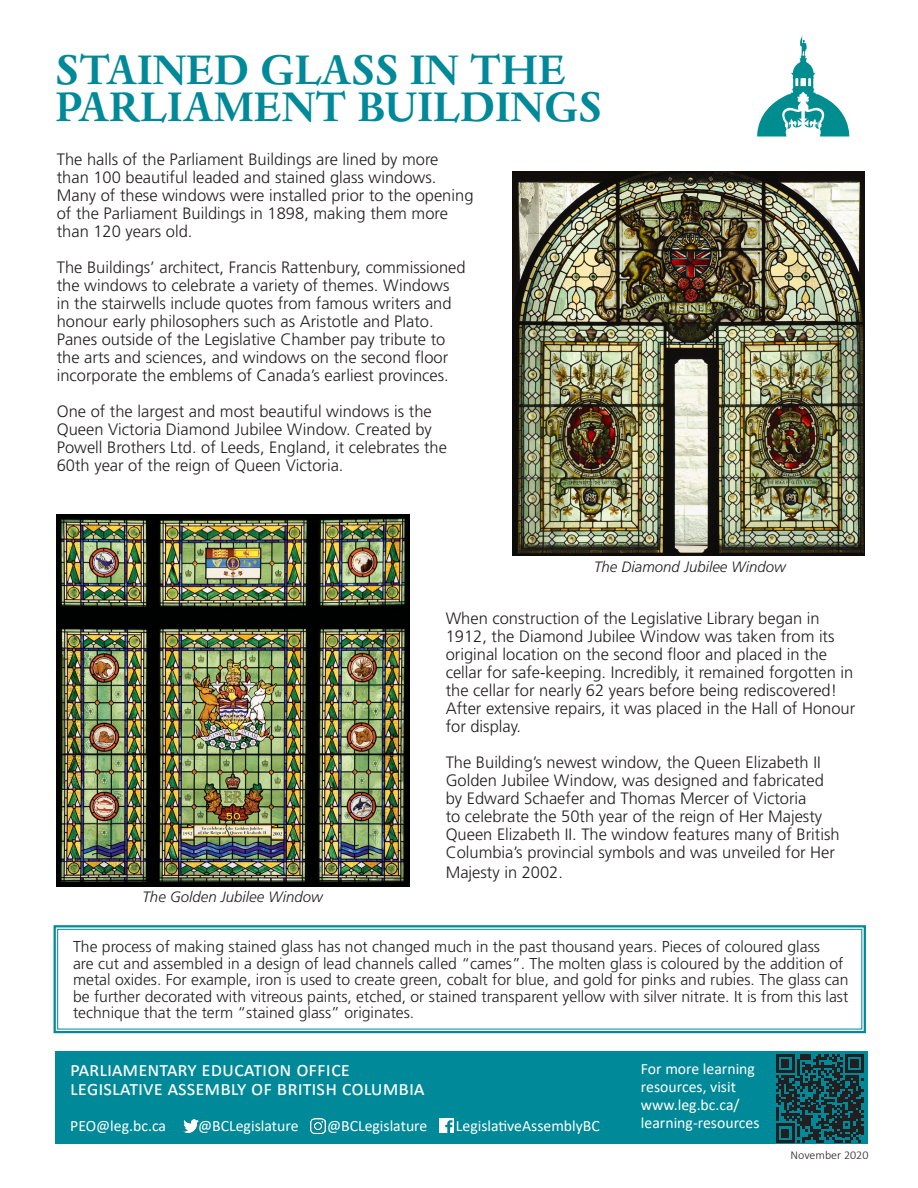
<style>
.page{position:relative;width:918px;height:1188px;background:#fff}
.page>*{position:absolute;margin:0;border:0;box-sizing:border-box;transform-origin:0 0}
.t1{font:700 48px "Dante MT Pro";color:#008998}
.t2{font:21px "Calibri";color:#fff}
.t3{font:300 16.5px/18px "Frutiger LT Std";color:#231f20}
.t4{font:300 15.75px/16.5px "Frutiger LT Std";color:#231f20}
.t5{font:15.75px/18px "Calibri";color:#fff}
.t6{font:italic 300 15px "Frutiger LT Std";color:#231f20}
.t7{font:300 12px "Calibri";color:#231f20}
</style>
<div class="page">
<svg style="left:757px;top:36px;width:92px;height:100px"></svg>
<img style="left:513px;top:171px;width:351px;height:384px">
<svg style="left:53px;top:925px;width:813px;height:109px"></svg>
<div style="left:57px;top:929px;width:805px;height:100px;border:1px solid #008998"></div>
<img style="left:57px;top:515px;width:353px;height:372px">
<div style="left:56px;top:1051px;width:812px;height:92px;background:#008998"></div>
<img style="left:439px;top:1118px;width:15px;height:14px">
<img style="left:310px;top:1118px;width:16px;height:16px">
<img style="left:184px;top:1119px;width:15px;height:14px">
<svg style="left:776px;top:1054px;width:88px;height:88px"></svg>
<p class="t1" style="left:56px;top:42px;width:512px">STAINED GLASS IN THE</p>
<p class="t1" style="left:56px;top:79px;width:548px">PARLIAMENT BUILDINGS</p>
<p class="t3" style="left:57px;top:151px;width:418px">The halls of the Parliament Buildings are lined by more than 100 beautiful leaded and stained glass windows.<br>Many of these windows were installed prior to the opening of the Parliament Buildings in 1898, making them more than 120 years old.</p>
<p class="t3" style="left:57px;top:259px;width:410px">The Buildings’ architect, Francis Rattenbury, commissioned the windows to celebrate a variety of themes. Windows in the stairwells include quotes from famous writers and honour early philosophers such as Aristotle and Plato.<br>Panes outside of the Legislative Chamber pay tribute to the arts and sciences, and windows on the second floor incorporate the emblems of Canada’s earliest provinces.</p>
<p class="t3" style="left:57px;top:403px;width:392px">One of the largest and most beautiful windows is the Queen Victoria Diamond Jubilee Window. Created by Powell Brothers Ltd. of Leeds, England, it celebrates the 60th year of the reign of Queen Victoria.</p>
<p class="t6" style="left:594px;top:558px;width:193px">The Diamond Jubilee Window</p>
<p class="t6" style="left:142px;top:889px;width:182px">The Golden Jubilee Window</p>
<p class="t3" style="left:446px;top:609px;width:411px">When construction of the Legislative Library began in 1912, the Diamond Jubilee Window was taken from its original location on the second floor and placed in the cellar for safe-keeping. Incredibly, it remained forgotten in the cellar for nearly 62 years before being rediscovered!<br>After extensive repairs, it was placed in the Hall of Honour for display.</p>
<p class="t3" style="left:446px;top:753px;width:395px">The Building’s newest window, the Queen Elizabeth II Golden Jubilee Window, was designed and fabricated by Edward Schaefer and Thomas Mercer of Victoria<br>to celebrate the 50th year of the reign of Her Majesty Queen Elizabeth II. The window features many of British Columbia’s provincial symbols and was unveiled for Her</p>
<p class="t3" style="left:446px;top:863px;width:119px">Majesty in 2002.</p>
<p class="t4" style="left:73px;top:939px;width:777px">The process of making stained glass has not changed much in the past thousand years. Pieces of coloured glass<br>are cut and assembled in a design of lead channels called “cames”. The molten glass is coloured by the addition of metal oxides. For example, iron is used to create green, cobalt for blue, and gold for pinks and rubies. The glass can be further decorated with vitreous paints, etched, or stained transparent yellow with silver nitrate. It is from this last technique that the term “stained glass” originates.</p>
<p class="t2" style="left:70px;top:1054px;width:281px">Parliamentary Education Office</p>
<p class="t2" style="left:70px;top:1074px;width:356px">Legislative Assembly of British Columbia</p>
<p class="t5" style="left:70px;top:1116px;width:97px">PEO@leg.bc.ca</p>
<p class="t5" style="left:198px;top:1116px;width:102px">@BCLegislature</p>
<p class="t5" style="left:327px;top:1116px;width:102px">@BCLegislature</p>
<p class="t5" style="left:456px;top:1116px;width:146px">LegislativeAssemblyBC</p>
<p class="t5" style="left:641px;top:1059px;width:120px">For more learning resources, visit www.leg.bc.ca/ learning-resources</p>
<p class="t7" style="left:791px;top:1147px;width:79px">November 2020</p>
</div>
